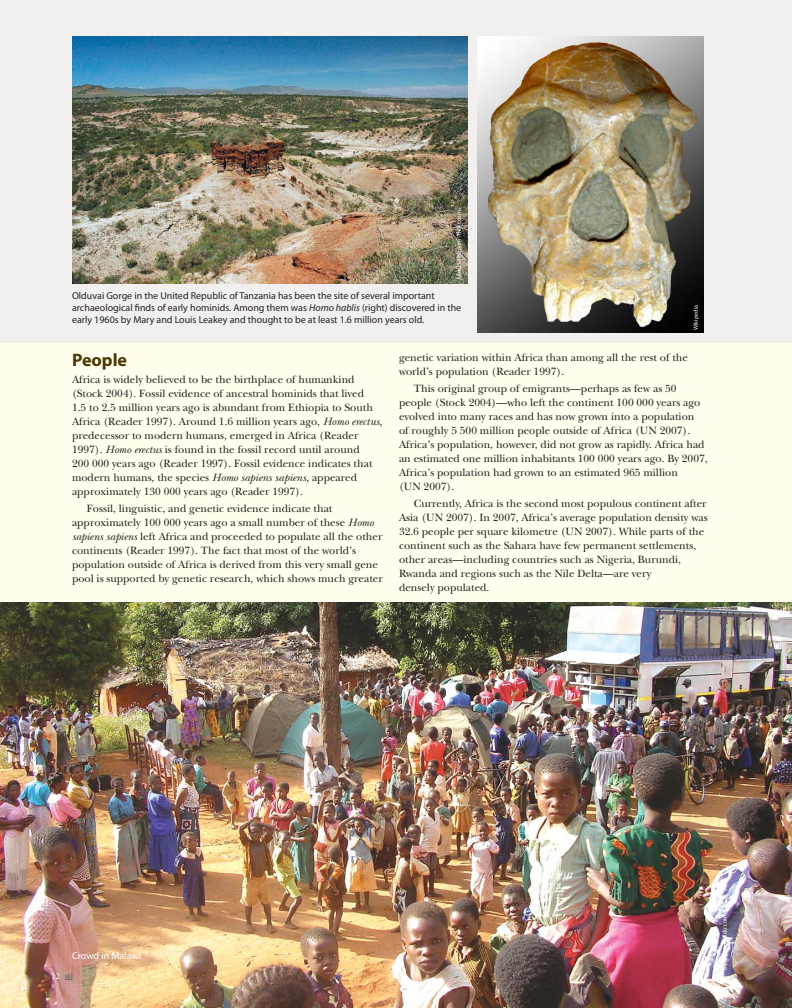
<style>
.page{position:relative;width:792px;height:1008px;background:#fffded}
.page>*{position:absolute;margin:0;border:0;box-sizing:border-box;transform-origin:0 0}
.t1{font:700 18px "Myriad Pro";color:#4a3800}
.t2{font:11px/14px "New Baskerville";color:#231f20}
.t3{font:10px/12px "Myriad Pro";color:#231f20}
.t4{font:10px "Myriad Pro";color:#fff}
.t5{font:9px "Minion Pro";color:#fff}
.t6{font:6px "Myriad Pro";color:#fff}
.s1{font-style:italic}
</style>
<div class="page">
<div style="left:0;top:0;width:792px;height:343px;background:#f2f0ef"></div>
<img style="left:0;top:602px;width:792px;height:406px">
<img style="left:477px;top:37px;width:226px;height:296px">
<img style="left:72px;top:36px;width:395px;height:248px">
<svg style="left:65px;top:973px;width:8px;height:15px"></svg>
<p class="t6" style="left:457px;top:280px;width:72px;rotate:-90deg">Jules Holleboom /Flickr.com</p>
<p class="t3" style="left:72px;top:291px;width:391px">Olduvai Gorge in the United Republic of Tanzania has been the site of several important archaeological finds of early hominids. Among them was <span class="s1">Homo hablis</span> (right) discovered in the early 1960s by Mary and Louis Leakey and thought to be at least 1.6 million years old.</p>
<p class="t6" style="left:693px;top:330px;width:26px;rotate:-90deg">Wikipedia</p>
<h1 class="t1" style="left:72px;top:354px;width:57px">People</h1>
<p class="t2" style="left:72px;top:374px;width:312px">Africa is widely believed to be the birthplace of humankind (Stock 2004). Fossil evidence of ancestral hominids that lived<br>1.5 to 2.5 million years ago is abundant from Ethiopia to South Africa (Reader 1997). Around 1.6 million years ago, <span class="s1">Homo erectus, </span>predecessor to modern humans, emerged in Africa (Reader 1997). <span class="s1">Homo erectus</span> is found in the fossil record until around<br>200 000 years ago (Reader 1997). Fossil evidence indicates that modern humans, the species <span class="s1">Homo sapiens sapiens,</span> appeared approximately 130 000 years ago (Reader 1997).</p>
<p class="t2" style="left:72px;top:503px;width:312px;text-indent:15px">Fossil, linguistic, and genetic evidence indicate that approximately 100 000 years ago a small number of these <span class="s1">Homo sapiens sapiens</span> left Africa and proceeded to populate all the other continents (Reader 1997). The fact that most of the world’s population outside of Africa is derived from this very small gene pool is supported by genetic research, which shows much greater</p>
<p class="t2" style="left:399px;top:352px;width:291px">genetic variation within Africa than among all the rest of the world’s population (Reader 1997).</p>
<p class="t2" style="left:399px;top:383px;width:310px;text-indent:15px">This original group of emigrants—perhaps as few as 50 people (Stock 2004)—who left the continent 100 000 years ago evolved into many races and has now grown into a population<br>of roughly 5 500 million people outside of Africa (UN 2007).<br>Africa’s population, however, did not grow as rapidly. Africa had an estimated one million inhabitants 100 000 years ago. By 2007, Africa’s population had grown to an estimated 965 million<br>(UN 2007).</p>
<p class="t2" style="left:399px;top:498px;width:310px;text-indent:15px">Currently, Africa is the second most populous continent after Asia (UN 2007). In 2007, Africa’s average population density was 32.6 people per square kilometre (UN 2007). While parts of the continent such as the Sahara have few permanent settlements, other areas—including countries such as Nigeria, Burundi, Rwanda and regions such as the Nile Delta—are very<br>densely populated.</p>
<p class="t5" style="left:51px;top:973px;width:10px">12</p>
<p class="t4" style="left:72px;top:952px;width:71px">Crowd in Malawi</p>
<p class="t6" style="left:723px;top:970px;width:56px;rotate:-90deg">Mike Jones/Flickr.com</p>
</div>
